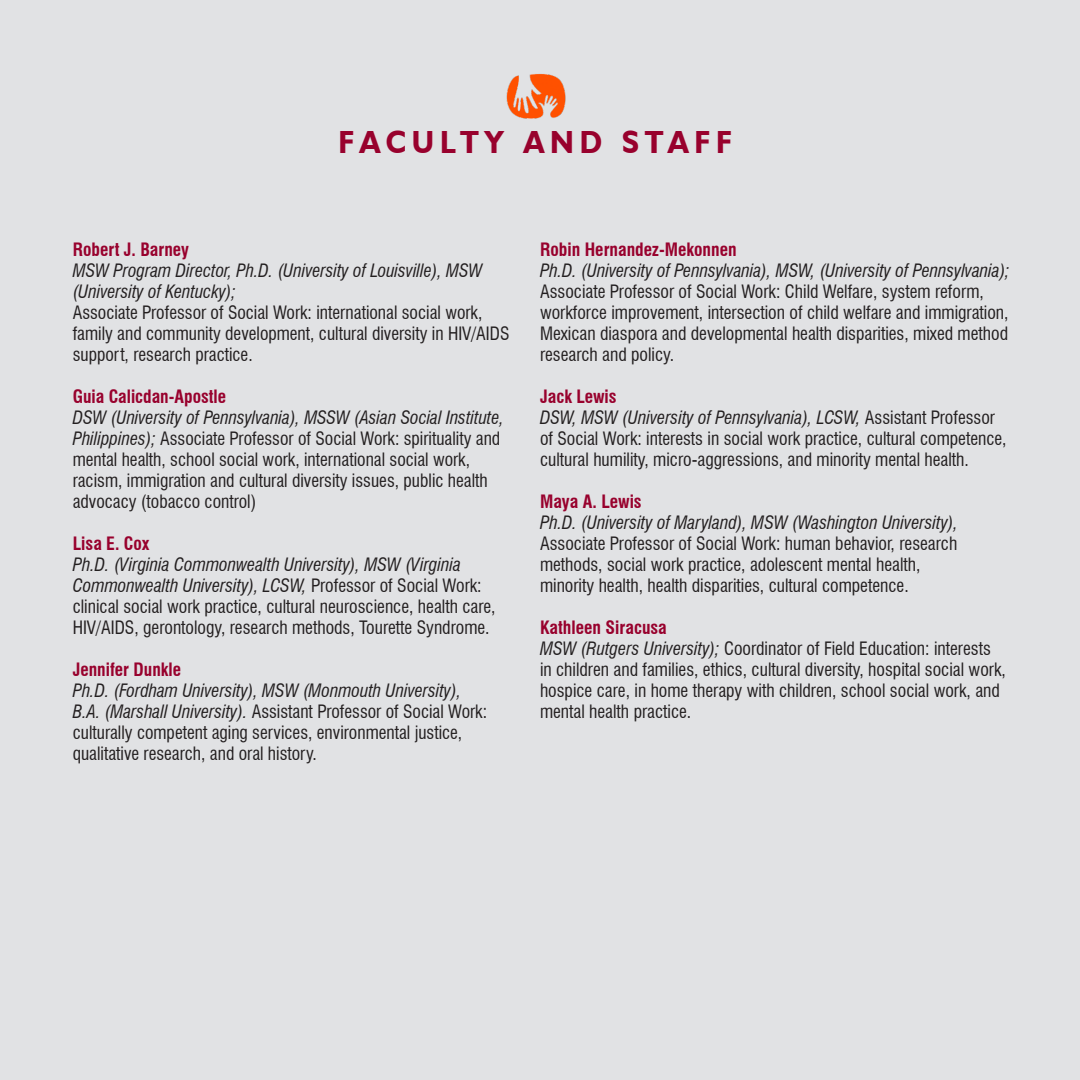
<style>
.page{position:relative;width:1080px;height:1080px;background:#e1e2e4}
.page>*{position:absolute;margin:0;border:0;box-sizing:border-box;transform-origin:0 0}
.t1{font:700 32px "Humanist 521 BT";letter-spacing:.2em;color:#98012d;scale:.91 1}
.Normal__Web{font:condensed 18px/21px "Swiss 721 BT";color:#231f20}
.Normal__Web-2{font:italic condensed 18px/21px "Swiss 721 BT";color:#231f20}
.Normal__Web-3{font:700 condensed 18px "Swiss 721 BT";color:#98012d}
.s1{font-style:italic}
</style>
<div class="page">
<img style="left:506px;top:74px;width:60px;height:45px">
<p class="t1" style="left:338px;top:123px;width:434px">FACULTY AND STAFF</p>
<p class="Normal__Web-3" style="left:73px;top:239px;width:118px">Robert J. Barney</p>
<p class="Normal__Web-2" style="left:73px;top:260px;width:411px">MSW Program Director, Ph.D. (University of Louisville), MSW (University of Kentucky);</p>
<p class="Normal__Web" style="left:73px;top:302px;width:411px">Associate Professor of Social Work: international social work,</p>
<p class="Normal__Web" style="left:73px;top:323px;width:438px">family and community development, cultural diversity in HIV/AIDS</p>
<p class="Normal__Web" style="left:73px;top:344px;width:182px">support, research practice.</p>
<p class="Normal__Web-3" style="left:73px;top:386px;width:155px">Guia Calicdan-Apostle</p>
<p class="Normal__Web-2" style="left:73px;top:407px;width:433px">DSW (University of Pennsylvania), MSSW (Asian Social Institute,</p>
<p class="Normal__Web" style="left:73px;top:428px;width:429px"><span class="s1">Philippines);</span> Associate Professor of Social Work: spirituality and</p>
<p class="Normal__Web" style="left:73px;top:449px;width:399px">mental health, school social work, international social work,</p>
<p class="Normal__Web" style="left:73px;top:470px;width:417px">racism, immigration and cultural diversity issues, public health</p>
<p class="Normal__Web" style="left:73px;top:491px;width:185px">advocacy (tobacco control)</p>
<p class="Normal__Web-3" style="left:73px;top:533px;width:78px">Lisa E. Cox</p>
<p class="Normal__Web-2" style="left:73px;top:554px;width:390px">Ph.D. (Virginia Commonwealth University), MSW (Virginia</p>
<p class="Normal__Web" style="left:73px;top:575px;width:424px"><span class="s1">Commonwealth University), LCSW,</span> Professor of Social Work: clinical social work practice, cultural neuroscience, health care,<br>HIV/AIDS, gerontology, research methods, Tourette Syndrome.</p>
<p class="Normal__Web-3" style="left:73px;top:659px;width:110px">Jennifer Dunkle</p>
<p class="Normal__Web" style="left:73px;top:680px;width:416px"><span class="s1">Ph.D. (Fordham University), MSW (Monmouth University), B.A. (Marshall University).</span> Assistant Professor of Social Work: culturally competent aging services, environmental justice, qualitative research, and oral history.</p>
<p class="Normal__Web-3" style="left:540px;top:238px;width:198px">Robin Hernandez-Mekonnen</p>
<p class="Normal__Web" style="left:540px;top:260px;width:471px"><span class="s1">Ph.D. (University of Pennsylvania), MSW, (University of Pennsylvania); </span>Associate Professor of Social Work: Child Welfare, system reform, workforce improvement, intersection of child welfare and immigration, Mexican diaspora and developmental health disparities, mixed method research and policy.</p>
<p class="Normal__Web-3" style="left:540px;top:385px;width:78px">Jack Lewis</p>
<p class="Normal__Web" style="left:540px;top:407px;width:468px"><span class="s1">DSW, MSW (University of Pennsylvania), LCSW,</span> Assistant Professor of Social Work: interests in social work practice, cultural competence, cultural humility, micro-aggressions, and minority mental health.</p>
<p class="Normal__Web-3" style="left:540px;top:490px;width:103px">Maya A. Lewis</p>
<p class="Normal__Web-2" style="left:540px;top:512px;width:419px">Ph.D. (University of Maryland), MSW (Washington University),</p>
<p class="Normal__Web" style="left:540px;top:533px;width:419px">Associate Professor of Social Work: human behavior, research</p>
<p class="Normal__Web" style="left:540px;top:554px;width:382px">methods, social work practice, adolescent mental health,</p>
<p class="Normal__Web" style="left:540px;top:575px;width:370px">minority health, health disparities, cultural competence.</p>
<p class="Normal__Web-3" style="left:540px;top:616px;width:128px">Kathleen Siracusa</p>
<p class="Normal__Web" style="left:540px;top:638px;width:467px"><span class="s1">MSW (Rutgers University);</span> Coordinator of Field Education: interests in children and families, ethics, cultural diversity, hospital social work, hospice care, in home therapy with children, school social work, and mental health practice.</p>
</div>
